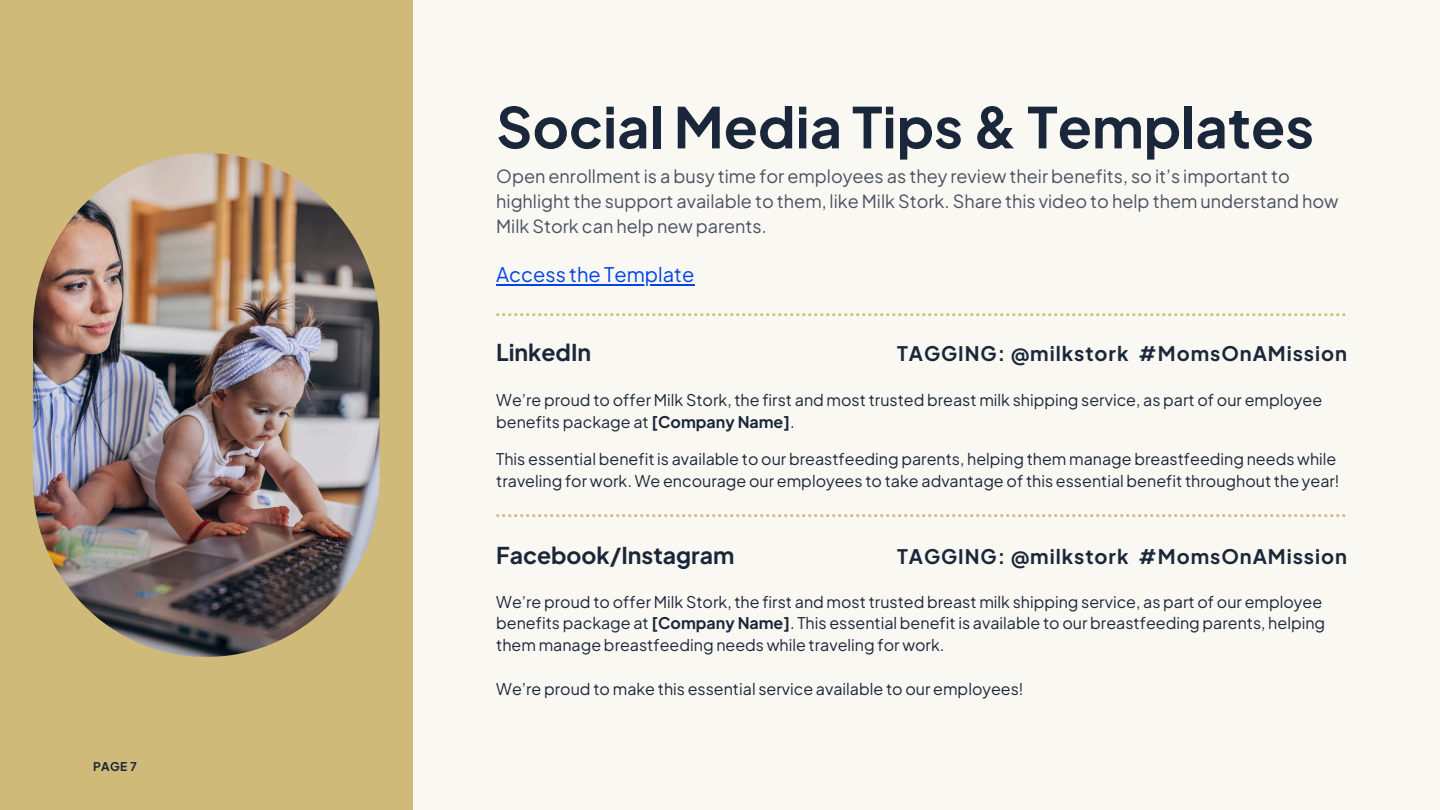
<style>
.page{position:relative;width:1440px;height:810px;background:#faf8f2}
.page>*{position:absolute;margin:0;border:0;box-sizing:border-box;transform-origin:0 0}
.t1{font:700 56px "Plus Jakarta Sans";color:#1a2639}
.t2{font:700 23px "Plus Jakarta Sans";color:#1a2639}
.t3{font:700 20px "Plus Jakarta Sans";letter-spacing:.05em;color:#1a2639}
.t4{font:20px "Plus Jakarta Sans";color:#0142e9}
.t5{font:18px/24.8px "Plus Jakarta Sans";color:#485161}
.t6{font:16px/21.8px "Plus Jakarta Sans";color:#1a2639}
.t7{font:700 12px "Plus Jakarta Sans";color:#1a2639}
.s1{font-weight:700}
</style>
<div class="page">
<div style="left:0;top:0;width:412px;height:810px;background:#d0ba79"></div>
<svg style="left:496px;top:313px;width:849px;height:3px"></svg>
<hr style="left:496px;top:284px;width:198px;height:1px;background:#0142e9">
<svg style="left:496px;top:514px;width:849px;height:3px"></svg>
<img style="left:33px;top:153px;width:346px;height:504px">
<p class="t7" style="left:93px;top:759px;width:45px">PAGE 7</p>
<h3 class="t1" style="left:496px;top:90px;width:819px">Social Media Tips &amp; Templates</h3>
<h5 class="t5" style="left:496px;top:163px;width:844px">Open enrollment is a busy time for employees as they review their benefits, so it’s important to highlight the support available to them, like Milk Stork. Share this video to help them understand how<br>Milk Stork can help new parents.</h5>
<h5 class="t4" style="left:496px;top:262px;width:200px">Access the Template</h5>
<h4 class="t2" style="left:496px;top:337px;width:96px">LinkedIn</h4>
<h2 class="t3" style="left:897px;top:340px;width:451px">TAGGING: @milkstork #MomsOnAMission</h2>
<h1 class="t6" style="left:496px;top:389px;width:828px">We’re proud to offer Milk Stork, the first and most trusted breast milk shipping service, as part of our employee benefits package at <span class="s1">[Company Name]</span>.</h1>
<h4 class="t6" style="left:496px;top:448px;width:845px">This essential benefit is available to our breastfeeding parents, helping them manage breastfeeding needs while traveling for work. We encourage our employees to take advantage of this essential benefit throughout the year!</h4>
<h5 class="t2" style="left:496px;top:540px;width:240px">Facebook/Instagram</h5>
<h5 class="t3" style="left:897px;top:543px;width:451px">TAGGING: @milkstork #MomsOnAMission</h5>
<h2 class="t6" style="left:496px;top:590px;width:830px">We’re proud to offer Milk Stork, the first and most trusted breast milk shipping service, as part of our employee benefits package at <span class="s1">[Company Name]</span>. This essential benefit is available to our breastfeeding parents, helping them manage breastfeeding needs while traveling for work.</h2>
<h3 class="t6" style="left:496px;top:677px;width:529px">We’re proud to make this essential service available to our employees!</h3>
</div>
